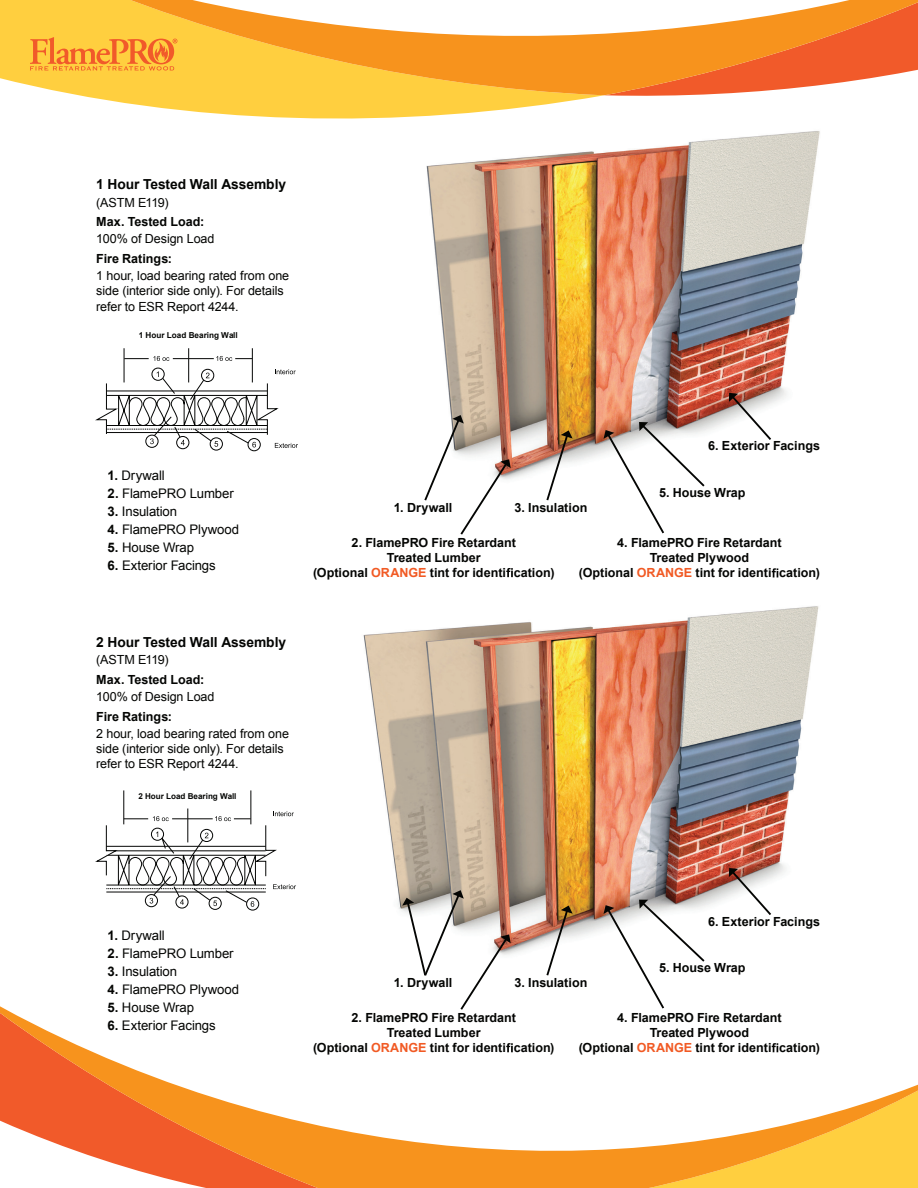
<style>
.page{position:relative;width:918px;height:1188px;background:#fff}
.page>*{position:absolute;margin:0;border:0;box-sizing:border-box;transform-origin:0 0}
.t1{font:700 13.8px "Arial";letter-spacing:-.005em;color:#040503}
.t2{font:13.2px "Arial";letter-spacing:-.01em;color:#040503}
.t3{font:700 12.6px/15px "Arial";color:#040503;text-align:center}
.t4{font:12.6px/15px "Arial";letter-spacing:-.005em;color:#040503}
.t5{font:12.6px "Arial";letter-spacing:-.03em;color:#040503}
.t6{font:700 8.1px "Arial";color:#040503}
.s1{font-weight:700}
.s2{color:#f15a24}
</style>
<div class="page">
<img style="left:426px;top:131px;width:394px;height:348px">
<img style="left:363px;top:606px;width:456px;height:348px">
<svg style="left:506px;top:568px;width:7px;height:9px"></svg>
<svg style="left:772px;top:568px;width:6px;height:9px"></svg>
<svg style="left:729px;top:868px;width:44px;height:49px"></svg>
<svg style="left:729px;top:393px;width:44px;height:49px"></svg>
<svg style="left:545px;top:906px;width:28px;height:70px"></svg>
<svg style="left:545px;top:430px;width:28px;height:71px"></svg>
<svg style="left:604px;top:900px;width:103px;height:92px"></svg>
<svg style="left:604px;top:422px;width:103px;height:112px"></svg>
<svg style="left:402px;top:890px;width:109px;height:102px"></svg>
<svg style="left:424px;top:415px;width:87px;height:120px"></svg>
<div style="left:176px;top:896px;width:12px;height:12px;border:1px solid #040504;border-radius:50%"></div>
<hr style="left:124px;top:790px;width:1px;height:34px;background:#040504">
<hr style="left:251px;top:790px;width:1px;height:34px;background:#040504">
<hr style="left:188px;top:809px;width:1px;height:33px;background:#040504">
<div style="left:246px;top:898px;width:13px;height:12px;border:1px solid #040504;border-radius:50%"></div>
<div style="left:209px;top:897px;width:12px;height:13px;border:1px solid #040504;border-radius:50%"></div>
<svg style="left:96px;top:811px;width:200px;height:96px"></svg>
<div style="left:177px;top:436px;width:12px;height:13px;border:1px solid #040504;border-radius:50%"></div>
<hr style="left:173px;top:358px;width:41px;height:1px;background:#040504">
<hr style="left:124px;top:348px;width:1px;height:34px;background:#040504">
<hr style="left:252px;top:348px;width:1px;height:34px;background:#040504">
<hr style="left:188px;top:348px;width:1px;height:34px;background:#040504">
<svg style="left:124px;top:356px;width:45px;height:5px"></svg>
<svg style="left:216px;top:356px;width:36px;height:5px"></svg>
<div style="left:152px;top:368px;width:12px;height:12px;border:1px solid #040504;border-radius:50%"></div>
<div style="left:248px;top:438px;width:12px;height:13px;border:1px solid #040504;border-radius:50%"></div>
<div style="left:210px;top:438px;width:13px;height:12px;border:1px solid #040504;border-radius:50%"></div>
<svg style="left:96px;top:369px;width:202px;height:79px"></svg>
<svg style="left:78px;top:95px;width:526px;height:24px;fill:#ffcf3f"></svg>
<svg style="left:0;top:0;width:918px;height:95px"></svg>
<svg style="left:0;top:992px;width:918px;height:196px"></svg>
<svg style="left:30px;top:37px;width:147px;height:34px;background:#f9a637"></svg>
<p class="t1" style="left:96px;top:175px;width:191px">1 Hour Tested Wall Assembly</p>
<p class="t5" style="left:96px;top:194px;width:74px">(ASTM E119)</p>
<p class="t3" style="left:96px;top:215px;width:110px">Max. Tested Load:</p>
<p class="t4" style="left:96px;top:232px;width:120px">100% of Design Load</p>
<p class="t3" style="left:96px;top:252px;width:77px">Fire Ratings:</p>
<p class="t4" style="left:96px;top:269px;width:195px">1 hour, load bearing rated from one side (interior side only). For details refer to ESR Report 4244.</p>
<p class="t6" style="left:139px;top:330px;width:101px">1 Hour Load Bearing Wall</p>
<p class="t2" style="left:108px;top:466px;width:59px"><span class="s1">1.</span> Drywall</p>
<p class="t2" style="left:108px;top:484px;width:128px"><span class="s1">2.</span> FlamePRO Lumber</p>
<p class="t2" style="left:108px;top:503px;width:71px"><span class="s1">3.</span> Insulation</p>
<p class="t2" style="left:108px;top:521px;width:133px"><span class="s1">4.</span> FlamePRO Plywood</p>
<p class="t2" style="left:108px;top:539px;width:88px"><span class="s1">5.</span> House Wrap</p>
<p class="t2" style="left:108px;top:557px;width:110px"><span class="s1">6.</span> Exterior Facings</p>
<p class="t1" style="left:96px;top:633px;width:191px">2 Hour Tested Wall Assembly</p>
<p class="t5" style="left:96px;top:651px;width:74px">(ASTM E119)</p>
<p class="t3" style="left:96px;top:672px;width:110px">Max. Tested Load:</p>
<p class="t4" style="left:96px;top:689px;width:120px">100% of Design Load</p>
<p class="t3" style="left:96px;top:709px;width:77px">Fire Ratings:</p>
<p class="t4" style="left:96px;top:726px;width:194px">2 hour, load bearing rated from one side (interior side only). For details refer to ESR Report 4244.</p>
<p class="t6" style="left:138px;top:791px;width:100px">2 Hour Load Bearing Wall</p>
<p class="t3" style="left:708px;top:439px;width:113px">6. Exterior Facings</p>
<p class="t3" style="left:394px;top:500px;width:60px">1. Drywall</p>
<p class="t3" style="left:515px;top:500px;width:74px">3. Insulation</p>
<p class="t3" style="left:659px;top:485px;width:88px">5. House Wrap</p>
<p class="t3" style="left:313px;top:535px;width:243px">2. FlamePRO Fire Retardant<br>Treated Lumber<br>(Optional <span class="s2">ORANGE</span> tint for identi cation)</p>
<p class="t3" style="left:579px;top:536px;width:243px">4. FlamePRO Fire Retardant<br>Treated Plywood<br>(Optional <span class="s2">ORANGE</span> tint for identi cation)</p>
<p class="t3" style="left:708px;top:914px;width:113px">6. Exterior Facings</p>
<p class="t2" style="left:108px;top:926px;width:59px"><span class="s1">1.</span> Drywall</p>
<p class="t2" style="left:108px;top:944px;width:128px"><span class="s1">2.</span> FlamePRO Lumber</p>
<p class="t2" style="left:108px;top:963px;width:71px"><span class="s1">3.</span> Insulation</p>
<p class="t2" style="left:108px;top:981px;width:133px"><span class="s1">4.</span> FlamePRO Plywood</p>
<p class="t2" style="left:108px;top:999px;width:88px"><span class="s1">5.</span> House Wrap</p>
<p class="t2" style="left:108px;top:1017px;width:110px"><span class="s1">6.</span> Exterior Facings</p>
<p class="t3" style="left:313px;top:1011px;width:243px">2. FlamePRO Fire Retardant<br>Treated Lumber<br>(Optional <span class="s2">ORANGE</span> tint for identi cation)</p>
<p class="t3" style="left:659px;top:960px;width:88px">5. House Wrap</p>
<p class="t3" style="left:394px;top:975px;width:60px">1. Drywall</p>
<p class="t3" style="left:515px;top:975px;width:74px">3. Insulation</p>
<p class="t3" style="left:579px;top:1011px;width:243px">4. FlamePRO Fire Retardant<br>Treated Plywood<br>(Optional <span class="s2">ORANGE</span> tint for identi cation)</p>
</div>
